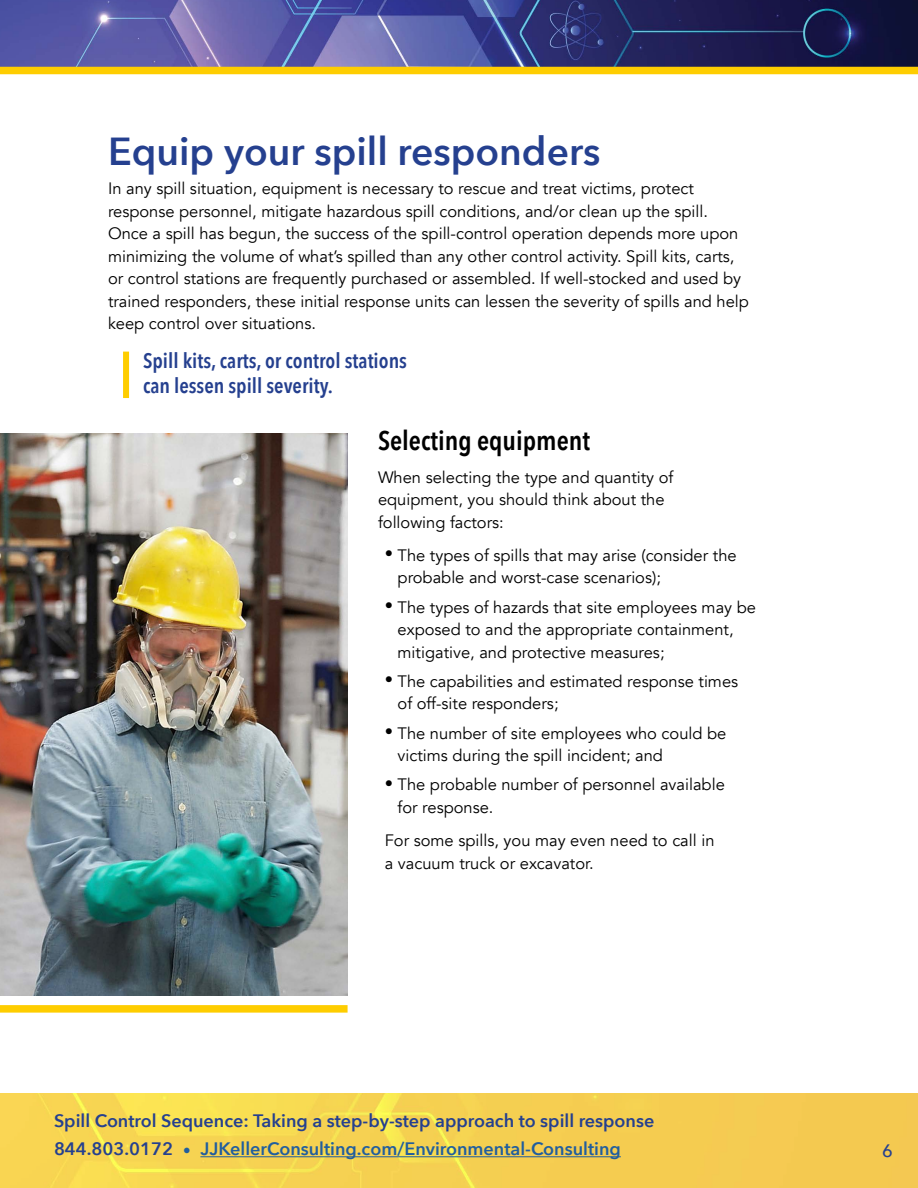
<style>
.page{position:relative;width:918px;height:1188px;background:#fff}
.page>*{position:absolute;margin:0;border:0;box-sizing:border-box;transform-origin:0 0}
.t1{font:600 39px "Avenir Next";color:#25408f}
.t2{font:600 27px "Avenir Next Condensed";color:#000}
.t3{font:600 21px/25.2px "Avenir Next Condensed";color:#25408f}
.t4{font:600 18px/28.5px "Avenir Next";color:#25408f}
.t5{font:500 18px "Avenir Next";color:#25408f}
.t6{font:16.5px/22.5px "Avenir";color:#000}
.s1{font-family:"Minion Pro";font-weight:400;font-size:21px;color:#215e9e}
.s2{color:#215e9e}
</style>
<div class="page">
<img style="left:0;top:1094px;width:918px;height:94px">
<img style="left:0;top:0;width:918px;height:67px">
<div style="left:0;top:67px;width:918px;height:7px;background:#fecd00"></div>
<div style="left:123px;top:352px;width:6px;height:46px;background:#fecd00"></div>
<img style="left:0;top:434px;width:348px;height:562px">
<div style="left:0;top:1005px;width:348px;height:8px;background:#fecd00"></div>
<hr style="left:200px;top:1156px;width:421px;height:1px;background:#215e9e">
<h1 class="t1" style="left:108px;top:118px;width:494px">Equip your spill responders</h1>
<p class="t6" style="left:108px;top:178px;width:642px">In any spill situation, equipment is necessary to rescue and treat victims, protect response personnel, mitigate hazardous spill conditions, and/or clean up the spill.<br>Once a spill has begun, the success of the spill-control operation depends more upon minimizing the volume of what’s spilled than any other control activity. Spill kits, carts, or control stations are frequently purchased or assembled. If well-stocked and used by trained responders, these initial response units can lessen the severity of spills and help keep control over situations.</p>
<p class="t3" style="left:143px;top:347px;width:265px">Spill kits, carts, or control stations can lessen spill severity.</p>
<h2 class="t2" style="left:378px;top:417px;width:214px">Selecting equipment</h2>
<p class="t6" style="left:378px;top:466px;width:297px">When selecting the type and quantity of equipment, you should think about the following factors:</p>
<p class="t6" style="left:398px;top:544px;width:341px;text-indent:-13px">• The types of spills that may arise (consider the probable and worst-case scenarios);</p>
<p class="t6" style="left:398px;top:596px;width:360px;text-indent:-13px">• The types of hazards that site employees may be exposed to and the appropriate containment, mitigative, and protective measures;</p>
<p class="t6" style="left:398px;top:670px;width:342px;text-indent:-13px">• The capabilities and estimated response times of off-site responders;</p>
<p class="t6" style="left:398px;top:722px;width:330px;text-indent:-13px">• The number of site employees who could be victims during the spill incident; and</p>
<p class="t6" style="left:398px;top:774px;width:329px;text-indent:-13px">• The probable number of personnel available for response.</p>
<p class="t6" style="left:385px;top:830px;width:331px">For some spills, you may even need to call in a vacuum truck or excavator.</p>
<p class="t4" style="left:54px;top:1106px;width:602px">Spill Control Sequence: Taking a step-by-step approach to spill response<br>844.803.0172 <span class="s1">•</span> <span class="s2">JJKellerConsulting.com/Environmental-Consulting</span></p>
<p class="t5" style="left:882px;top:1135px;width:12px">6</p>
</div>
